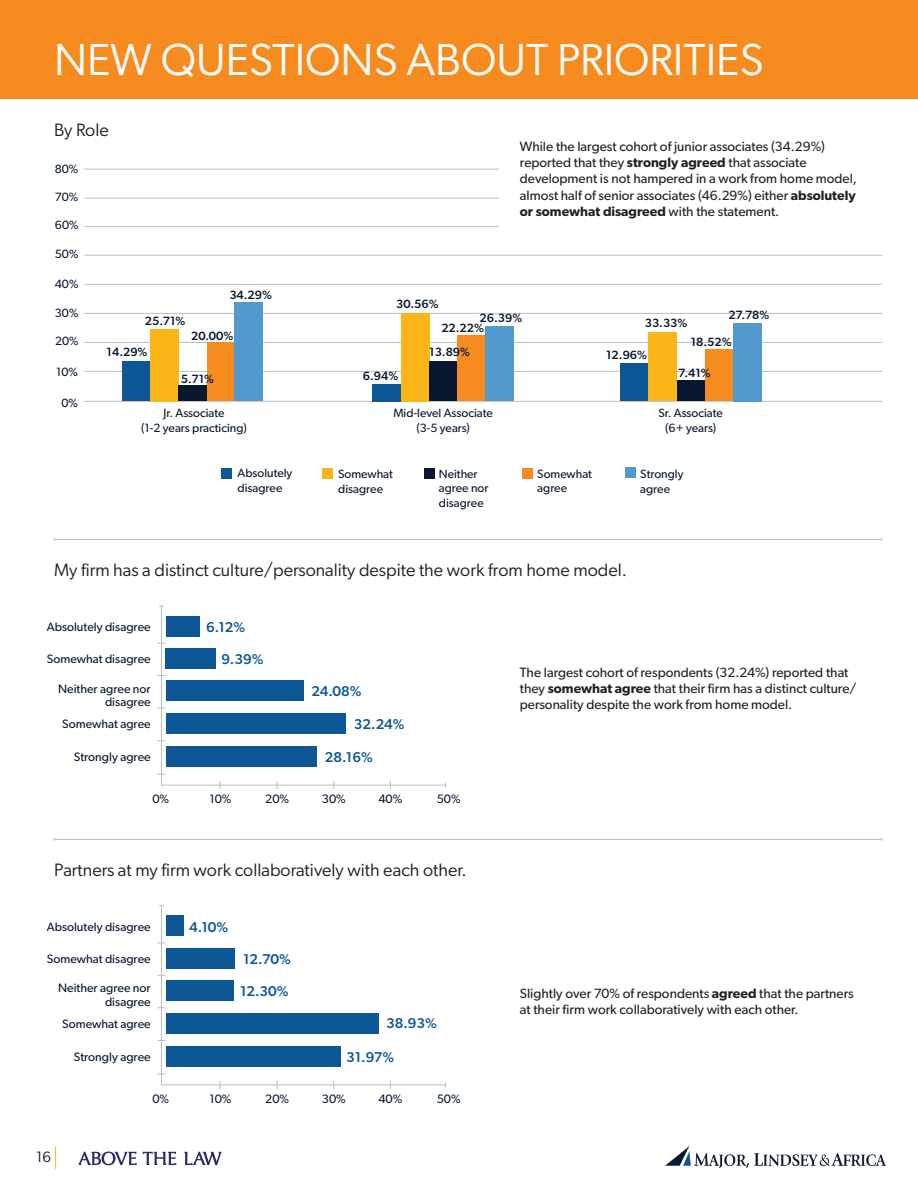
<style>
.page{position:relative;width:918px;height:1188px;background:#fff}
.page>*{position:absolute;margin:0;border:0;box-sizing:border-box;transform-origin:0 0}
.t1{font:45px "Gibson";color:#fff}
.t2{font:18px "Gibson";color:#231f20}
.t3{font:15px "Gibson";color:#081830}
.t4{font:500 14.25px "Gibson";color:#0d5797}
.t5{font:13.5px/16.2px "Gibson";color:#231f20}
.t6{font:12.3px/13.5px "Gibson";color:#081830;text-align:right}
.t7{font:12px/14.4px "Gibson";color:#081830}
.t8{font:500 12px/10.4px "Gibson";color:#081830}
.s1{font-weight:600}
</style>
<div class="page">
<img style="left:666px;top:1147px;width:220px;height:20px">
<svg style="left:55px;top:1147px;width:1px;height:22px"></svg>
<svg style="left:78px;top:1152px;width:144px;height:13px"></svg>
<div style="left:0;top:0;width:918px;height:99px;background:#f68b1f"></div>
<hr style="left:54px;top:539px;width:828px;height:1px;background:#bcbdc0">
<hr style="left:54px;top:839px;width:828px;height:1px;background:#bcbdc0">
<svg style="left:160px;top:606px;width:286px;height:180px"></svg>
<svg style="left:219px;top:781px;width:2px;height:8px"></svg>
<div style="left:166px;top:616px;width:33px;height:21px;background:#0d5797"></div>
<div style="left:166px;top:648px;width:50px;height:21px;background:#0d5797"></div>
<div style="left:166px;top:680px;width:137px;height:21px;background:#0d5797"></div>
<div style="left:166px;top:713px;width:180px;height:21px;background:#0d5797"></div>
<div style="left:166px;top:746px;width:151px;height:21px;background:#0d5797"></div>
<svg style="left:160px;top:906px;width:286px;height:180px"></svg>
<svg style="left:219px;top:1081px;width:2px;height:8px"></svg>
<div style="left:166px;top:915px;width:18px;height:21px;background:#0d5797"></div>
<div style="left:166px;top:948px;width:69px;height:21px;background:#0d5797"></div>
<div style="left:166px;top:980px;width:67px;height:21px;background:#0d5797"></div>
<div style="left:166px;top:1013px;width:213px;height:21px;background:#0d5797"></div>
<div style="left:166px;top:1046px;width:174px;height:21px;background:#0d5797"></div>
<hr style="left:84px;top:255px;width:798px;height:1px;background:#bcbdc0">
<hr style="left:84px;top:226px;width:798px;height:1px;background:#bcbdc0">
<hr style="left:84px;top:198px;width:798px;height:1px;background:#bcbdc0">
<hr style="left:84px;top:169px;width:798px;height:1px;background:#bcbdc0">
<hr style="left:84px;top:284px;width:798px;height:1px;background:#bcbdc0">
<hr style="left:84px;top:313px;width:798px;height:1px;background:#bcbdc0">
<hr style="left:84px;top:342px;width:798px;height:1px;background:#bcbdc0">
<hr style="left:84px;top:371px;width:798px;height:1px;background:#bcbdc0">
<hr style="left:84px;top:401px;width:798px;height:1px;background:#bcbdc0">
<div style="left:122px;top:361px;width:29px;height:40px;background:#0d5797"></div>
<div style="left:151px;top:329px;width:28px;height:72px;background:#fbb517"></div>
<div style="left:179px;top:385px;width:28px;height:16px;background:#081830"></div>
<div style="left:207px;top:342px;width:28px;height:59px;background:#f68b1f"></div>
<div style="left:235px;top:302px;width:28px;height:99px;background:#529acd"></div>
<div style="left:621px;top:364px;width:28px;height:37px;background:#0d5797"></div>
<div style="left:649px;top:333px;width:28px;height:68px;background:#fbb517"></div>
<div style="left:677px;top:380px;width:28px;height:21px;background:#081830"></div>
<div style="left:705px;top:349px;width:28px;height:52px;background:#f68b1f"></div>
<div style="left:734px;top:323px;width:28px;height:78px;background:#529acd"></div>
<div style="left:373px;top:384px;width:28px;height:17px;background:#0d5797"></div>
<div style="left:401px;top:313px;width:28px;height:88px;background:#fbb517"></div>
<div style="left:429px;top:361px;width:29px;height:40px;background:#081830"></div>
<div style="left:458px;top:336px;width:28px;height:65px;background:#f68b1f"></div>
<div style="left:485px;top:327px;width:28px;height:74px;background:#529acd"></div>
<div style="left:500px;top:135px;width:392px;height:99px;background:#fff"></div>
<div style="left:222px;top:468px;width:10px;height:11px;background:#0d5797"></div>
<div style="left:323px;top:469px;width:10px;height:10px;background:#fbb517"></div>
<div style="left:424px;top:468px;width:11px;height:10px;background:#081830"></div>
<div style="left:523px;top:468px;width:10px;height:10px;background:#f68b1f"></div>
<div style="left:626px;top:468px;width:10px;height:10px;background:#529acd"></div>
<h1 class="t1" style="left:54px;top:32px;width:711px">NEW QUESTIONS ABOUT PRIORITIES</h1>
<h2 class="t2" style="left:54px;top:119px;width:56px">By Role</h2>
<p class="t7" style="left:55px;top:162px;width:25px">80%</p>
<p class="t7" style="left:55px;top:189px;width:25px">70%</p>
<p class="t7" style="left:55px;top:217px;width:25px">60%</p>
<p class="t7" style="left:55px;top:246px;width:25px">50%</p>
<p class="t7" style="left:55px;top:276px;width:25px">40%</p>
<p class="t7" style="left:55px;top:305px;width:25px">30%</p>
<p class="t7" style="left:55px;top:334px;width:25px">20%</p>
<p class="t7" style="left:56px;top:365px;width:23px">10%</p>
<p class="t7" style="left:62px;top:395px;width:18px">0%</p>
<p class="t8" style="left:145px;top:315px;width:42px">25.71%</p>
<p class="t8" style="left:229px;top:290px;width:44px">34.29%</p>
<p class="t8" style="left:107px;top:347px;width:42px">14.29%</p>
<p class="t8" style="left:191px;top:331px;width:44px">20.00%</p>
<p class="t8" style="left:181px;top:373px;width:35px">5.71%</p>
<p class="t7" style="left:141px;top:406px;width:107px;text-align:center">Jr. Associate<br>(1-2 years practicing)</p>
<p class="t5" style="left:520px;top:138px;width:339px">While the largest cohort of junior associates (34.29%) reported that they <span class="s1">strongly agreed</span> that associate development is not hampered in a work from home model, almost half of senior associates (46.29%) either <span class="s1">absolutely or somewhat disagreed</span> with the statement.</p>
<p class="t8" style="left:396px;top:299px;width:44px">30.56%</p>
<p class="t8" style="left:429px;top:346px;width:42px">13.89%</p>
<p class="t8" style="left:441px;top:312px;width:82px;text-indent:38px">26.39%<br>22.22%</p>
<p class="t8" style="left:645px;top:317px;width:44px">33.33%</p>
<p class="t8" style="left:729px;top:309px;width:42px">27.78%</p>
<p class="t8" style="left:606px;top:349px;width:42px">12.96%</p>
<p class="t8" style="left:691px;top:337px;width:42px">18.52%</p>
<p class="t8" style="left:363px;top:371px;width:37px">6.94%</p>
<p class="t8" style="left:678px;top:367px;width:34px">7.41%</p>
<p class="t7" style="left:393px;top:406px;width:101px;text-align:center">Mid-level Associate (3-5 years)</p>
<p class="t7" style="left:658px;top:406px;width:66px;text-align:center">Sr. Associate (6+ years)</p>
<p class="t7" style="left:238px;top:466px;width:56px">Absolutely disagree</p>
<p class="t7" style="left:439px;top:466px;width:51px">Neither agree nor disagree</p>
<p class="t7" style="left:537px;top:466px;width:56px">Somewhat agree</p>
<p class="t7" style="left:338px;top:467px;width:56px">Somewhat disagree</p>
<p class="t7" style="left:640px;top:467px;width:45px">Strongly agree</p>
<h2 class="t2" style="left:54px;top:559px;width:575px">My firm has a distinct culture/personality despite the work from home model.</h2>
<p class="t4" style="left:206px;top:618px;width:41px">6.12%</p>
<p class="t6" style="left:47px;top:620px;width:105px">Absolutely disagree</p>
<p class="t6" style="left:47px;top:652px;width:105px">Somewhat disagree</p>
<p class="t6" style="left:58px;top:681px;width:94px">Neither agree nor disagree</p>
<p class="t6" style="left:62px;top:717px;width:90px">Somewhat agree</p>
<p class="t6" style="left:74px;top:750px;width:78px">Strongly agree</p>
<p class="t4" style="left:325px;top:749px;width:49px">28.16%</p>
<p class="t4" style="left:222px;top:651px;width:43px">9.39%</p>
<p class="t4" style="left:311px;top:682px;width:52px">24.08%</p>
<p class="t4" style="left:354px;top:715px;width:52px">32.24%</p>
<p class="t6" style="left:152px;top:792px;width:18px">0%</p>
<p class="t6" style="left:209px;top:792px;width:24px">10%</p>
<p class="t6" style="left:265px;top:792px;width:25px">20%</p>
<p class="t6" style="left:322px;top:792px;width:25px">30%</p>
<p class="t6" style="left:378px;top:792px;width:25px">40%</p>
<p class="t6" style="left:437px;top:792px;width:25px">50%</p>
<h2 class="t2" style="left:54px;top:859px;width:414px">Partners at my firm work collaboratively with each other.</h2>
<p class="t4" style="left:189px;top:918px;width:41px">4.10%</p>
<p class="t6" style="left:47px;top:919px;width:105px">Absolutely disagree</p>
<p class="t6" style="left:47px;top:952px;width:105px">Somewhat disagree</p>
<p class="t6" style="left:58px;top:981px;width:94px">Neither agree nor disagree</p>
<p class="t6" style="left:62px;top:1017px;width:90px">Somewhat agree</p>
<p class="t6" style="left:74px;top:1050px;width:78px">Strongly agree</p>
<p class="t4" style="left:346px;top:1049px;width:50px">31.97%</p>
<p class="t4" style="left:243px;top:951px;width:50px">12.70%</p>
<p class="t4" style="left:240px;top:982px;width:50px">12.30%</p>
<p class="t4" style="left:386px;top:1015px;width:52px">38.93%</p>
<p class="t3" style="left:36px;top:1148px;width:16px">16</p>
<p class="t6" style="left:152px;top:1092px;width:18px">0%</p>
<p class="t6" style="left:209px;top:1092px;width:24px">10%</p>
<p class="t6" style="left:265px;top:1092px;width:25px">20%</p>
<p class="t6" style="left:322px;top:1092px;width:25px">30%</p>
<p class="t6" style="left:378px;top:1092px;width:25px">40%</p>
<p class="t6" style="left:437px;top:1092px;width:25px">50%</p>
<p class="t5" style="left:520px;top:664px;width:338px">The largest cohort of respondents (32.24%) reported that they <span class="s1">somewhat agree</span> that their firm has a distinct culture/ personality despite the work from home model.</p>
<p class="t5" style="left:520px;top:985px;width:335px">Slightly over 70% of respondents <span class="s1">agreed</span> that the partners at their firm work collaboratively with each other.</p>
</div>
